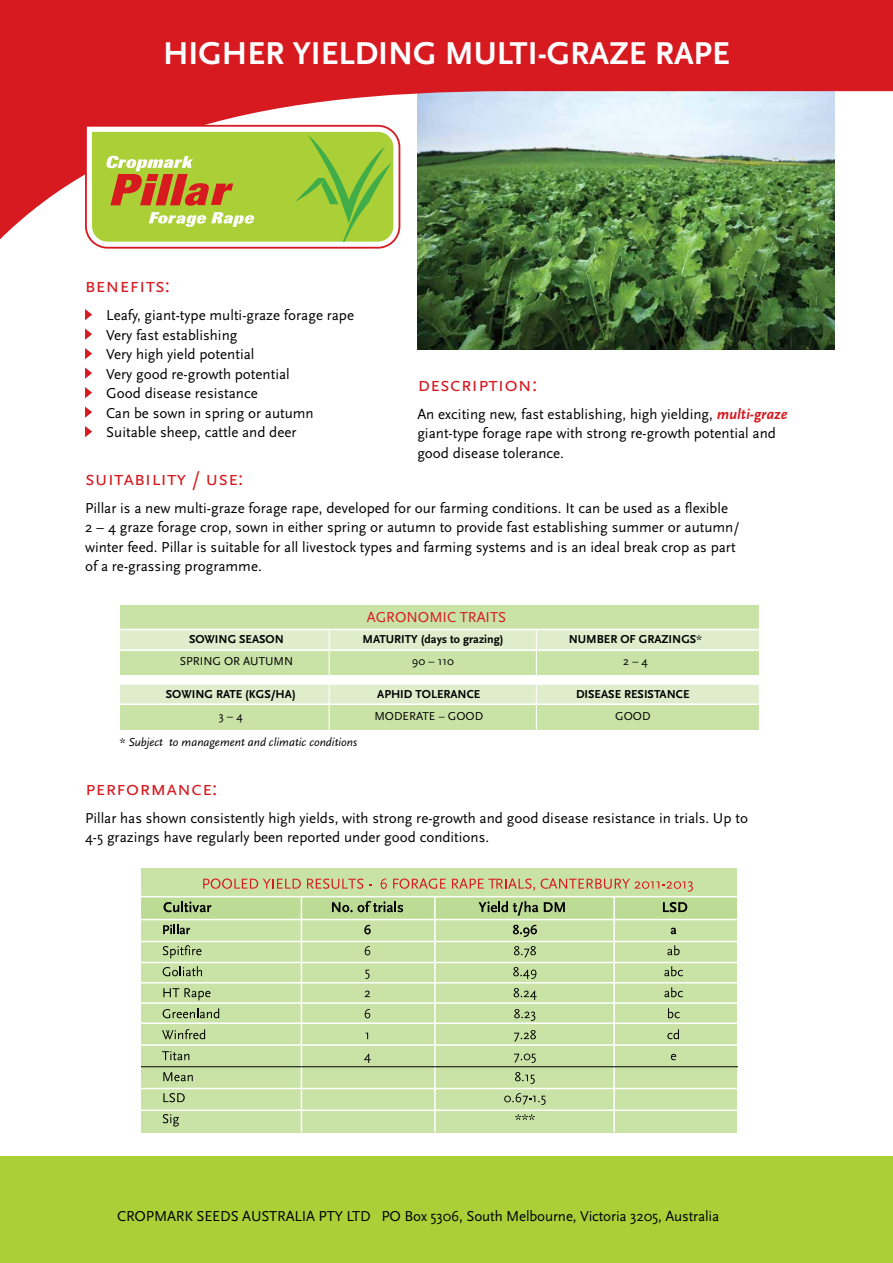
<style>
.page{position:relative;width:893px;height:1263px;background:#fff}
.page>*{position:absolute;margin:0;border:0;box-sizing:border-box;transform-origin:0 0}
.t1{font:700 33px "Scala Sans";color:#fff}
.t2{font:21px "Scala Sans Caps";color:#d71920}
.t3{font:15px/19.5px "Scala Sans";color:#000}
.t4{font:15px "Scala Sans Caps";color:#d71920}
.t5{font:700 12px "Scala Sans";color:#000}
.t6{font:12px "Scala Sans";color:#000}
.t7{font:italic 12px "Scala Sans";color:#000}
.s1{font-weight:700;font-style:italic;color:#d71920}
.s2{font-weight:400}
</style>
<div class="page">
<img style="left:417px;top:262px;width:418px;height:88px">
<div style="left:0;top:1157px;width:893px;height:106px;background:#abd037"></div>
<svg style="left:0;top:0;width:893px;height:262px;background:#bb6259"></svg>
<svg style="left:78px;top:118px;width:329px;height:138px"></svg>
<svg style="left:82px;top:122px;width:322px;height:130px"></svg>
<div style="left:142px;top:868px;width:595px;height:264px;background:#c9e2a6"></div>
<hr style="left:142px;top:1044px;width:595px;height:2px;background:#fff">
<hr style="left:142px;top:1022px;width:595px;height:2px;background:#fff">
<hr style="left:142px;top:1002px;width:595px;height:2px;background:#fff">
<hr style="left:142px;top:982px;width:595px;height:1px;background:#fff">
<hr style="left:142px;top:962px;width:595px;height:1px;background:#fff">
<hr style="left:142px;top:1088px;width:595px;height:1px;background:#fff">
<hr style="left:142px;top:941px;width:595px;height:1px;background:#fff">
<hr style="left:142px;top:1109px;width:595px;height:2px;background:#fff">
<hr style="left:301px;top:896px;width:1px;height:236px;background:#fff">
<hr style="left:613px;top:896px;width:2px;height:236px;background:#fff">
<hr style="left:434px;top:896px;width:2px;height:236px;background:#fff">
<hr style="left:142px;top:1066px;width:595px;height:1px;background:#000">
<svg style="left:515px;top:1114px;width:20px;height:6px"></svg>
<svg style="left:163px;top:1114px;width:16px;height:12px"></svg>
<svg style="left:504px;top:1093px;width:42px;height:12px"></svg>
<svg style="left:163px;top:1093px;width:22px;height:9px"></svg>
<svg style="left:515px;top:1072px;width:20px;height:12px"></svg>
<svg style="left:163px;top:1072px;width:30px;height:9px"></svg>
<svg style="left:514px;top:1053px;width:22px;height:10px"></svg>
<svg style="left:162px;top:1051px;width:27px;height:9px"></svg>
<svg style="left:667px;top:1029px;width:12px;height:10px"></svg>
<svg style="left:514px;top:1030px;width:22px;height:12px"></svg>
<svg style="left:162px;top:1029px;width:43px;height:10px"></svg>
<svg style="left:668px;top:1008px;width:12px;height:10px"></svg>
<svg style="left:514px;top:1009px;width:21px;height:12px"></svg>
<svg style="left:163px;top:1008px;width:56px;height:10px"></svg>
<svg style="left:664px;top:987px;width:19px;height:10px"></svg>
<svg style="left:514px;top:988px;width:23px;height:12px"></svg>
<svg style="left:163px;top:988px;width:47px;height:12px"></svg>
<svg style="left:664px;top:966px;width:19px;height:10px"></svg>
<svg style="left:513px;top:967px;width:23px;height:12px"></svg>
<svg style="left:163px;top:966px;width:39px;height:10px"></svg>
<svg style="left:667px;top:945px;width:13px;height:10px"></svg>
<svg style="left:514px;top:946px;width:22px;height:12px"></svg>
<svg style="left:163px;top:945px;width:38px;height:13px"></svg>
<svg style="left:365px;top:946px;width:5px;height:9px"></svg>
<svg style="left:365px;top:970px;width:5px;height:9px"></svg>
<svg style="left:365px;top:990px;width:5px;height:7px"></svg>
<svg style="left:365px;top:1009px;width:5px;height:9px"></svg>
<svg style="left:364px;top:1053px;width:7px;height:10px"></svg>
<svg style="left:671px;top:1054px;width:5px;height:6px"></svg>
<svg style="left:142px;top:878px;width:595px;height:59px"></svg>
<div style="left:120px;top:605px;width:639px;height:125px;background:#c9e2a6"></div>
<svg style="left:120px;top:684px;width:639px;height:21px;background:#e2eed2"></svg>
<svg style="left:120px;top:629px;width:639px;height:22px;background:#e3efd3"></svg>
<hr style="left:536px;top:630px;width:1px;height:100px;background:#fff">
<hr style="left:329px;top:630px;width:1px;height:100px;background:#fff">
<div style="left:120px;top:676px;width:639px;height:8px;background:#fff"></div>
<svg style="left:85px;top:309px;width:7px;height:11px"></svg>
<svg style="left:85px;top:328px;width:7px;height:12px"></svg>
<svg style="left:85px;top:348px;width:7px;height:11px"></svg>
<svg style="left:85px;top:367px;width:7px;height:12px"></svg>
<svg style="left:85px;top:387px;width:7px;height:11px"></svg>
<svg style="left:85px;top:406px;width:7px;height:12px"></svg>
<svg style="left:85px;top:426px;width:7px;height:11px"></svg>
<h1 class="t1" style="left:163px;top:35px;width:568px">HIGHER YIELDING MULTI-GRAZE RAPE</h1>
<h2 class="t2" style="left:85px;top:274px;width:87px">benefits:</h2>
<p class="t3" style="left:106px;top:306px;width:249px">Leafy, giant-type multi-graze forage rape<br>Very fast establishing<br>Very high yield potential<br>Very good re-growth potential<br>Good disease resistance<br>Can be sown in spring or autumn<br>Suitable sheep, cattle and deer</p>
<h2 class="t2" style="left:417px;top:373px;width:121px">description:</h2>
<p class="t3" style="left:417px;top:404px;width:372px">An exciting new, fast establishing, high yielding, <span class="s1">multi-graze </span>giant-type forage rape with strong re-growth potential and good disease tolerance.</p>
<h2 class="t2" style="left:85px;top:467px;width:160px">suitability / use:</h2>
<p class="t3" style="left:85px;top:499px;width:656px">Pillar is a new multi-graze forage rape, developed for our farming conditions. It can be used as a flexible<br>2 – 4 graze forage crop, sown in either spring or autumn to provide fast establishing summer or autumn/ winter feed. Pillar is suitable for all livestock types and farming systems and is an ideal break crop as part of a re-grassing programme.</p>
<p class="t4" style="left:367px;top:609px;width:141px">AGRONOMIC TRAITS</p>
<p class="t5" style="left:189px;top:633px;width:96px">SOWING SEASON</p>
<p class="t5" style="left:362px;top:633px;width:142px">MATURITY (days to grazing)</p>
<p class="t5" style="left:569px;top:633px;width:135px">NUMBER OF GRAZINGS<span class="s2">*</span></p>
<p class="t6" style="left:180px;top:655px;width:115px">SPRING OR AUTUMN</p>
<p class="t6" style="left:412px;top:655px;width:44px">90 – 110</p>
<p class="t6" style="left:623px;top:655px;width:26px">2 – 4</p>
<p class="t5" style="left:166px;top:688px;width:131px">SOWING RATE (KGS/HA)</p>
<p class="t5" style="left:377px;top:688px;width:105px">APHID TOLERANCE</p>
<p class="t5" style="left:576px;top:688px;width:115px">DISEASE RESISTANCE</p>
<p class="t6" style="left:219px;top:710px;width:26px">3 – 4</p>
<p class="t6" style="left:374px;top:710px;width:110px">MODERATE – GOOD</p>
<p class="t6" style="left:615px;top:710px;width:37px">GOOD</p>
<p class="t7" style="left:119px;top:735px;width:239px">* Subject to management and climatic conditions</p>
<h2 class="t2" style="left:85px;top:776px;width:134px">performance:</h2>
<p class="t3" style="left:85px;top:808px;width:664px">Pillar has shown consistently high yields, with strong re-growth and good disease resistance in trials. Up to<br>4-5 grazings have regularly been reported under good conditions.</p>
<p class="t3" style="left:117px;top:1207px;width:604px">CROPMARK SEEDS AUSTRALIA PTY LTD PO Box 5306, South Melbourne, Victoria 3205, Australia</p>
</div>
